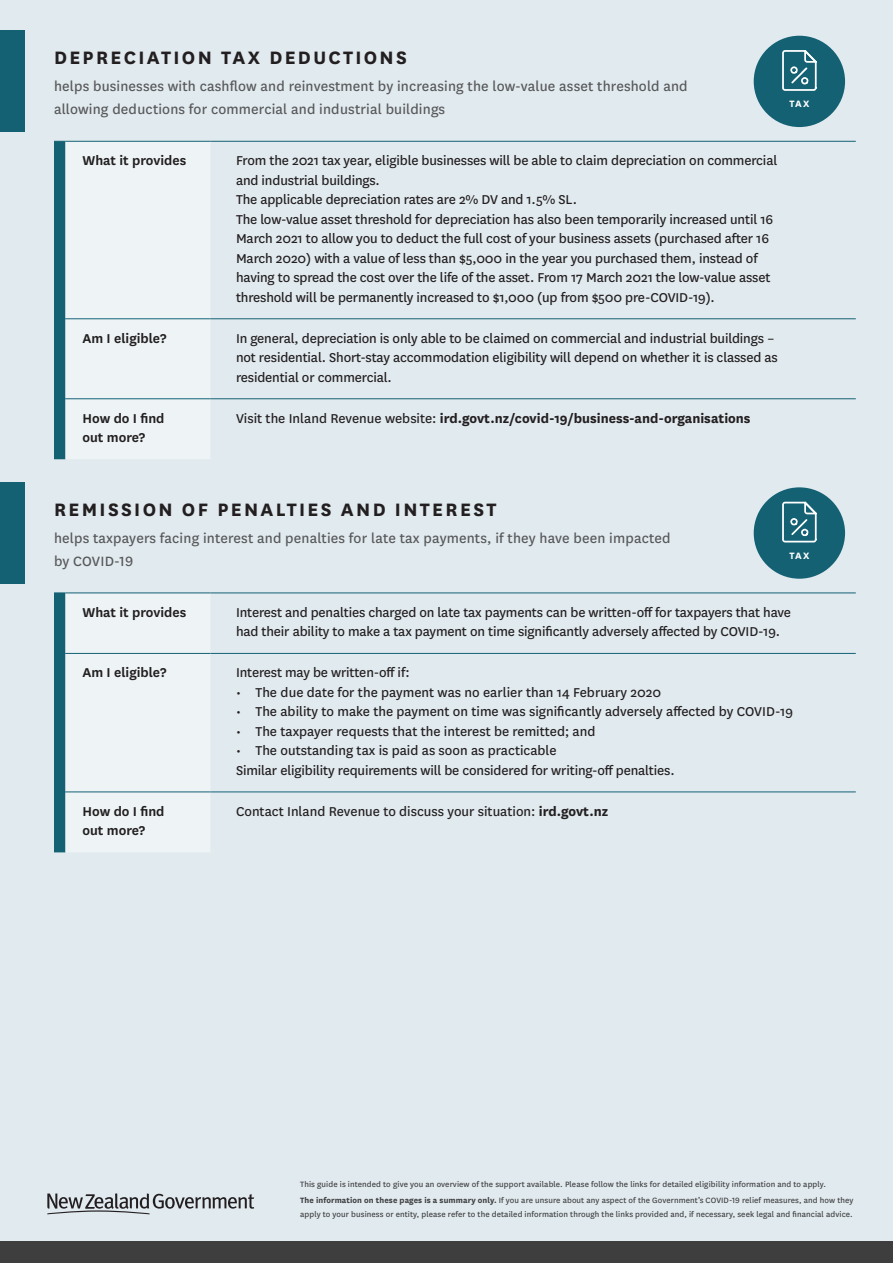
<style>
.page{position:relative;width:893px;height:1263px;background:#e1eaef}
.page>*{position:absolute;margin:0;border:0;box-sizing:border-box;transform-origin:0 0}
.t1{font:700 21px "National";letter-spacing:.11em;color:#231f20}
.Text{font:15.75px/23px "National";letter-spacing:.01em;color:#57585a}
.t2{font:15px/19.5px "National";letter-spacing:-.01em;color:#231f20}
.t3{font:600 15px/19.5px "National";color:#231f20}
.t4{font:700 15px "National";color:#231f20}
.t5{font:700 10.8px "National";letter-spacing:.085em;color:#fff}
.t6{font:9px/13.5px "National";letter-spacing:.01em;color:#3e3e3f}
.s1{font-weight:400}
.s2{font-weight:700}
</style>
<div class="page">
<div style="left:0;top:1241px;width:893px;height:22px;background:#3e3e3f"></div>
<svg style="left:47px;top:1193px;width:207px;height:21px"></svg>
<div style="left:65px;top:142px;width:145px;height:317px;background:#eef4f6"></div>
<hr style="left:65px;top:141px;width:145px;height:1px;background:#146174">
<hr style="left:210px;top:141px;width:646px;height:1px;background:#146174">
<hr style="left:65px;top:318px;width:145px;height:1px;background:#146174">
<hr style="left:210px;top:318px;width:646px;height:1px;background:#146174">
<div style="left:54px;top:141px;width:11px;height:318px;background:#146174"></div>
<hr style="left:65px;top:398px;width:145px;height:1px;background:#146174">
<hr style="left:210px;top:398px;width:646px;height:1px;background:#146174">
<div style="left:0;top:31px;width:24px;height:101px;background:#146174"></div>
<div style="left:754px;top:36px;width:91px;height:91px;background:#146174;border-radius:50%"></div>
<svg style="left:782px;top:50px;width:35px;height:41px"></svg>
<hr style="left:210px;top:592px;width:646px;height:1px;background:#146174">
<hr style="left:210px;top:653px;width:646px;height:1px;background:#146174">
<svg style="left:54px;top:592px;width:156px;height:260px"></svg>
<hr style="left:65px;top:791px;width:145px;height:1px;background:#146174">
<hr style="left:210px;top:791px;width:646px;height:1px;background:#146174">
<div style="left:0;top:482px;width:24px;height:102px;background:#146174"></div>
<div style="left:754px;top:487px;width:91px;height:92px;background:#146174;border-radius:50%"></div>
<svg style="left:782px;top:501px;width:35px;height:41px"></svg>
<p class="t1" style="left:54px;top:43px;width:354px">DEPRECIATION TAX DEDUCTIONS</p>
<p class="Text" style="left:54px;top:74px;width:635px">helps businesses with cashflow and reinvestment by increasing the low-value asset threshold and allowing deductions for commercial and industrial buildings</p>
<p class="t5" style="left:789px;top:96px;width:21px">TAX</p>
<p class="t3" style="left:82px;top:150px;width:105px">What it provides</p>
<p class="t2" style="left:236px;top:150px;width:543px">From the 2021 tax year, eligible businesses will be able to claim depreciation on commercial and industrial buildings.</p>
<p class="t2" style="left:236px;top:189px;width:343px">The applicable depreciation rates are 2% DV and 1.5% SL.</p>
<p class="t2" style="left:236px;top:209px;width:539px">The low-value asset threshold for depreciation has also been temporarily increased until 16<br>March 2021 to allow you to deduct the full cost of your business assets (purchased after 16<br>March 2020) with a value of less than $5,000 in the year you purchased them, instead of having to spread the cost over the life of the asset. From 17 March 2021 the low-value asset threshold will be permanently increased to $1,000 (up from $500 pre-COVID-19).</p>
<p class="t3" style="left:82px;top:327px;width:85px">Am I eligible?</p>
<p class="t2" style="left:236px;top:328px;width:543px">In general, depreciation is only able to be claimed on commercial and industrial buildings – not residential. Short-stay accommodation eligibility will depend on whether it is classed as residential or commercial.</p>
<p class="t3" style="left:82px;top:407px;width:84px">How do I find out more?</p>
<p class="t4" style="left:236px;top:407px;width:516px"><span class="s1">Visit the Inland Revenue website:</span> ird.govt.nz/covid-19/business-and-organisations</p>
<p class="t1" style="left:54px;top:494px;width:444px">REMISSION OF PENALTIES AND INTEREST</p>
<p class="Text" style="left:54px;top:526px;width:618px">helps taxpayers facing interest and penalties for late tax payments, if they have been impacted by COVID-19</p>
<p class="t5" style="left:789px;top:548px;width:21px">TAX</p>
<p class="t3" style="left:82px;top:602px;width:105px">What it provides</p>
<p class="t2" style="left:236px;top:602px;width:557px">Interest and penalties charged on late tax payments can be written-off for taxpayers that have had their ability to make a tax payment on time significantly adversely affected by COVID-19.</p>
<p class="t3" style="left:82px;top:662px;width:85px">Am I eligible?</p>
<p class="t2" style="left:236px;top:662px;width:175px">Interest may be written-off if:</p>
<p class="t2" style="left:236px;top:682px;width:427px">• The due date for the payment was no earlier than 14 February 2020</p>
<p class="t2" style="left:236px;top:701px;width:559px">• The ability to make the payment on time was significantly adversely affected by COVID-19</p>
<p class="t2" style="left:236px;top:721px;width:361px">• The taxpayer requests that the interest be remitted; and</p>
<p class="t2" style="left:236px;top:740px;width:322px">• The outstanding tax is paid as soon as practicable</p>
<p class="t2" style="left:236px;top:760px;width:440px">Similar eligibility requirements will be considered for writing-off penalties.</p>
<p class="t3" style="left:82px;top:800px;width:84px">How do I find out more?</p>
<p class="t2" style="left:236px;top:801px;width:374px">Contact Inland Revenue to discuss your situation: <span class="s2">ird.govt.nz</span></p>
<p class="t6" style="left:300px;top:1177px;width:527px">This guide is intended to give you an overview of the support available. Please follow the links for detailed eligibility information and to apply.</p>
<p class="t6" style="left:300px;top:1193px;width:555px"><span class="s2">The information on these pages is a summary only.</span> If you are unsure about any aspect of the Government’s COVID-19 relief measures, and how they apply to your business or entity, please refer to the detailed information through the links provided and, if necessary, seek legal and financial advice.</p>
</div>
